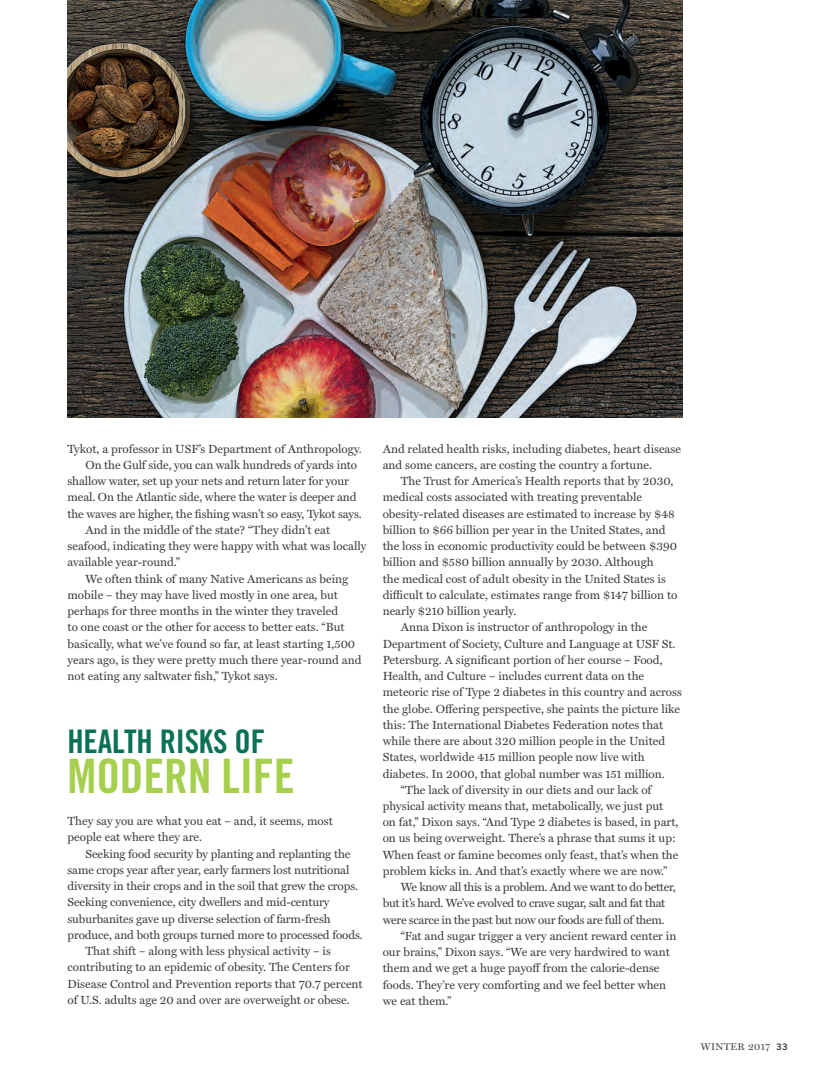
<style>
.page{position:relative;width:833px;height:1080px;background:#fff}
.page>*{position:absolute;margin:0;border:0;box-sizing:border-box;transform-origin:0 0}
.Basic_Body{font:47.5px "Trade Gothic LT Std Bd Cn 20";letter-spacing:-.005em;color:#a5cf4c}
.Basic_Body-2{font:32.5px "Trade Gothic LT Std Bd Cn 20";letter-spacing:-.005em;color:#0a7254}
.Basic_Body-3{font:11.88px/16.2px "Miller Text";color:#3e3e3f}
.Basic_Body-4{font:11.88px/16.2px "Miller Text";letter-spacing:-.025em;color:#3e3e3f}
.t1{font:9.75px "Miller Display";letter-spacing:.04em;color:#3e3e3f}
.s1{font-family:"Trade Gothic LT Std Bd 2";font-size:9px}
</style>
<div class="page">
<img style="left:68px;top:0;width:614px;height:418px">
<p class="Basic_Body-3" style="left:68px;top:441px;width:296px">Tykot, a professor in USF’s Department of Anthropology.</p>
<p class="Basic_Body-3" style="left:68px;top:457px;width:296px;text-indent:18px">On the Gulf side, you can walk hundreds of yards into shallow water, set up your nets and return later for your meal. On the Atlantic side, where the water is deeper and the waves are higher, the fishing wasn’t so easy, Tykot says.</p>
<p class="Basic_Body-3" style="left:68px;top:522px;width:300px;text-indent:18px">And in the middle of the state? “They didn’t eat seafood, indicating they were happy with what was locally available year-round.”</p>
<p class="Basic_Body-3" style="left:68px;top:571px;width:295px;text-indent:18px">We often think of many Native Americans as being mobile – they may have lived mostly in one area, but perhaps for three months in the winter they traveled<br>to one coast or the other for access to better eats. “But basically, what we’ve found so far, at least starting 1,500 years ago, is they were pretty much there year-round and not eating any saltwater fish,” Tykot says.</p>
<p class="Basic_Body-2" style="left:68px;top:721px;width:199px">HEALTH RISKS OF</p>
<p class="Basic_Body" style="left:68px;top:747px;width:229px">MODERN LIFE</p>
<p class="Basic_Body-3" style="left:68px;top:813px;width:267px">They say you are what you eat – and, it seems, most people eat where they are.</p>
<p class="Basic_Body-3" style="left:68px;top:846px;width:297px;text-indent:18px">Seeking food security by planting and replanting the same crops year after year, early farmers lost nutritional diversity in their crops and in the soil that grew the crops.<br>Seeking convenience, city dwellers and mid-century suburbanites gave up diverse selection of farm-fresh produce, and both groups turned more to processed foods.</p>
<p class="Basic_Body-3" style="left:68px;top:943px;width:297px;text-indent:18px">That shift – along with less physical activity – is contributing to an epidemic of obesity. The Centers for Disease Control and Prevention reports that 70.7 percent of U.S. adults age 20 and over are overweight or obese.</p>
<p class="Basic_Body-3" style="left:382px;top:441px;width:300px">And related health risks, including diabetes, heart disease and some cancers, are costing the country a fortune.</p>
<p class="Basic_Body-3" style="left:382px;top:473px;width:296px;text-indent:18px">The Trust for America’s Health reports that by 2030, medical costs associated with treating preventable obesity-related diseases are estimated to increase by $48 billion to $66 billion per year in the United States, and the loss in economic productivity could be between $390 billion and $580 billion annually by 2030. Although<br>the medical cost of adult obesity in the United States is difficult to calculate, estimates range from $147 billion to nearly $210 billion yearly.</p>
<p class="Basic_Body-3" style="left:382px;top:619px;width:301px;text-indent:18px">Anna Dixon is instructor of anthropology in the Department of Society, Culture and Language at USF St.<br>Petersburg. A significant portion of her course – Food, Health, and Culture – includes current data on the meteoric rise of Type 2 diabetes in this country and across the globe. Offering perspective, she paints the picture like this: The International Diabetes Federation notes that while there are about 320 million people in the United States, worldwide 415 million people now live with diabetes. In 2000, that global number was 151 million.</p>
<p class="Basic_Body-3" style="left:382px;top:782px;width:297px;text-indent:18px">“The lack of diversity in our diets and our lack of physical activity means that, metabolically, we just put on fat,” Dixon says. “And Type 2 diabetes is based, in part, on us being overweight. There’s a phrase that sums it up:<br>When feast or famine becomes only feast, that’s when the problem kicks in. And that’s exactly where we are now.”</p>
<p class="Basic_Body-4" style="left:382px;top:879px;width:294px;text-indent:18px">We know all this is a problem. And we want to do better, but it’s hard. We’ve evolved to crave sugar, salt and fat that were scarce in the past but now our foods are full of them.</p>
<p class="Basic_Body-3" style="left:382px;top:928px;width:295px;text-indent:18px">“Fat and sugar trigger a very ancient reward center in our brains,” Dixon says. “We are very hardwired to want them and we get a huge payoff from the calorie-dense foods. They’re very comforting and we feel better when we eat them.”</p>
<p class="t1" style="left:700px;top:1041px;width:89px">WINTER 2017 <span class="s1">33</span></p>
</div>
